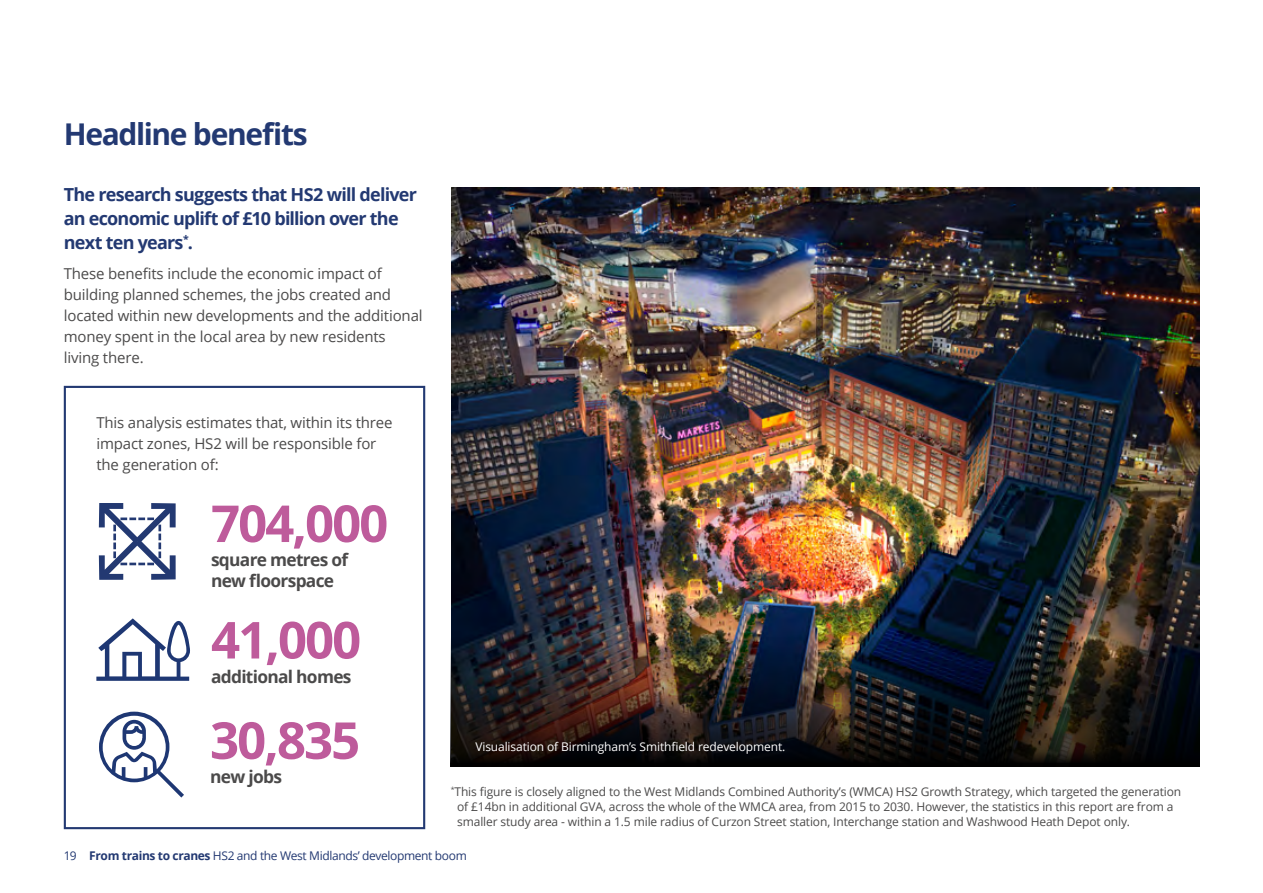
<style>
.page{position:relative;width:1263px;height:893px;background:#fff}
.page>*{position:absolute;margin:0;border:0;box-sizing:border-box;transform-origin:0 0}
.Statistic{font:700 51px "Open Sans";letter-spacing:-.04em;color:#be5b9b}
.t1{font:700 30px "Open Sans";letter-spacing:-.045em;color:#233972}
.Intro_Copy{font:700 18px/24px "Open Sans";letter-spacing:-.045em;color:#233972}
.Statistic_SupportingCopy{font:700 17.4px/20.2px "Open Sans";letter-spacing:-.04em;color:#4b4a4a}
.Bodytext{font:15px/21px "Open Sans";letter-spacing:-.01em;color:#4b4a4a}
.Bodytext_Footnote_8pt{font:12px/15px "Open Sans";letter-spacing:-.01em;color:#4b4a4a}
.t2{font:12px "Open Sans";letter-spacing:-.03em;color:#233972}
.Caption_Key{font:12px "Open Sans";letter-spacing:-.01em;color:#fff}
.s1{font-weight:700}
</style>
<div class="page">
<svg style="left:99px;top:503px;width:77px;height:77px"></svg>
<svg style="left:96px;top:618px;width:94px;height:63px"></svg>
<div style="left:64px;top:386px;width:361px;height:443px;border:2px solid #233972"></div>
<img style="left:451px;top:187px;width:748px;height:448px">
<img style="left:451px;top:635px;width:748px;height:132px">
<svg style="left:99px;top:712px;width:85px;height:85px"></svg>
<h2 class="t1" style="left:64px;top:113px;width:246px">Headline benefits</h2>
<p class="Intro_Copy" style="left:64px;top:182px;width:355px">The research suggests that HS2 will deliver an economic uplift of £10 billion over the next ten years<sup>*</sup>.</p>
<p class="Bodytext" style="left:64px;top:262px;width:360px">These benefits include the economic impact of building planned schemes, the jobs created and located within new developments and the additional money spent in the local area by new residents living there.</p>
<p class="Bodytext" style="left:96px;top:412px;width:298px">This analysis estimates that, within its three impact zones, HS2 will be responsible for the generation of:</p>
<p class="Statistic" style="left:211px;top:487px;width:179px">704,000</p>
<p class="Statistic_SupportingCopy" style="left:211px;top:549px;width:139px">square metres of new floorspace</p>
<p class="Statistic" style="left:211px;top:604px;width:152px">41,000</p>
<p class="Statistic_SupportingCopy" style="left:211px;top:666px;width:142px">additional homes</p>
<p class="Statistic" style="left:210px;top:704px;width:152px">30,835</p>
<p class="Statistic_SupportingCopy" style="left:210px;top:766px;width:74px">new jobs</p>
<p class="Caption_Key" style="left:475px;top:738px;width:311px">Visualisation of Birmingham’s Smithfield redevelopment.</p>
<p class="Bodytext_Footnote_8pt" style="left:457px;top:784px;width:726px;text-indent:-6px"><sup>*</sup>This figure is closely aligned to the West Midlands Combined Authority’s (WMCA) HS2 Growth Strategy, which targeted the generation of £14bn in additional GVA, across the whole of the WMCA area, from 2015 to 2030. However, the statistics in this report are from a smaller study area - within a 1.5 mile radius of Curzon Street station, Interchange station and Washwood Heath Depot only.</p>
<p class="t2" style="left:64px;top:847px;width:405px">19 <span class="s1">From trains to cranes</span> HS2 and the West Midlands’ development boom</p>
</div>
